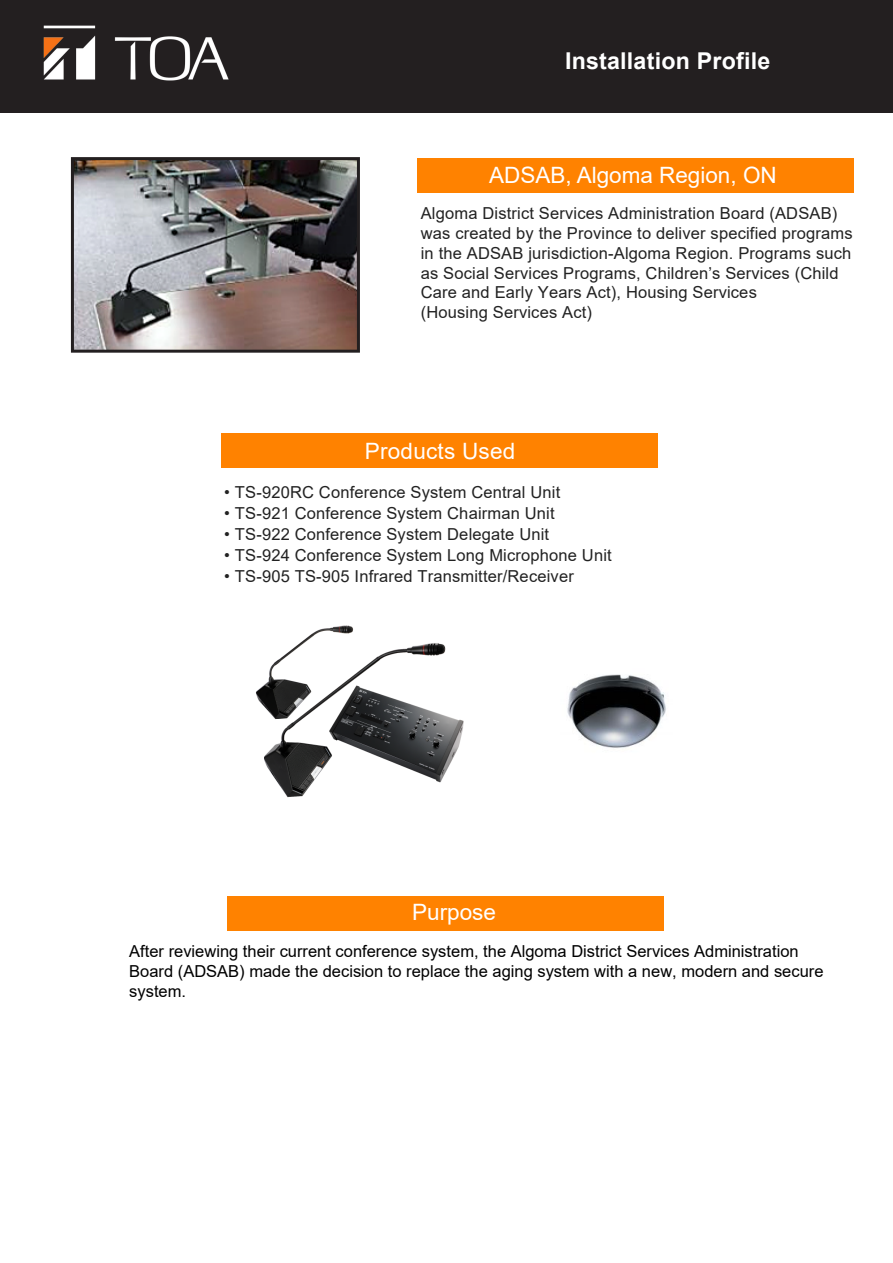
<style>
.page{position:relative;width:893px;height:1263px;background:#fff}
.page>*{position:absolute;margin:0;border:0;box-sizing:border-box;transform-origin:0 0}
.t1{font:700 23.25px "Arial";letter-spacing:.01em;color:#fff}
.t2{font:22.5px "Arial";color:#fff}
.t3{font:16.5px/19.8px "Arial";letter-spacing:.01em;color:#222}
.t4{font:16.5px/19.8px "Arial";color:#000}
</style>
<div class="page">
<img style="left:75px;top:161px;width:281px;height:188px">
<img style="left:256px;top:625px;width:208px;height:173px">
<div style="left:417px;top:158px;width:436px;height:35px;background:#ff8200"></div>
<div style="left:71px;top:157px;width:289px;height:196px;border:3px solid #231f20"></div>
<div style="left:221px;top:433px;width:437px;height:35px;background:#ff8200"></div>
<div style="left:227px;top:896px;width:437px;height:35px;background:#ff8200"></div>
<div style="left:0;top:0;width:893px;height:113px;background:#231f20"></div>
<img style="left:43px;top:25px;width:186px;height:56px">
<img style="left:567px;top:674px;width:99px;height:74px">
<h1 class="t1" style="left:565px;top:44px;width:207px">Installation Profile</h1>
<h2 class="t2" style="left:489px;top:159px;width:289px">ADSAB, Algoma Region, ON</h2>
<p class="t3" style="left:421px;top:203px;width:433px">Algoma District Services Administration Board (ADSAB) was created by the Province to deliver specified programs in the ADSAB jurisdiction-Algoma Region. Programs such as Social Services Programs, Children’s Services (Child Care and Early Years Act), Housing Services<br>(Housing Services Act)</p>
<h2 class="t2" style="left:365px;top:435px;width:152px">Products Used</h2>
<p class="t3" style="left:224px;top:482px;width:338px">• TS-920RC Conference System Central Unit</p>
<p class="t3" style="left:224px;top:503px;width:332px">• TS-921 Conference System Chairman Unit</p>
<p class="t3" style="left:224px;top:524px;width:326px">• TS-922 Conference System Delegate Unit</p>
<p class="t3" style="left:224px;top:545px;width:389px">• TS-924 Conference System Long Microphone Unit</p>
<p class="t3" style="left:224px;top:566px;width:351px">• TS-905 TS-905 Infrared Transmitter/Receiver</p>
<h2 class="t2" style="left:412px;top:896px;width:85px">Purpose</h2>
<p class="t4" style="left:129px;top:941px;width:696px">After reviewing their current conference system, the Algoma District Services Administration<br>Board (ADSAB) made the decision to replace the aging system with a new, modern and secure system.</p>
</div>
